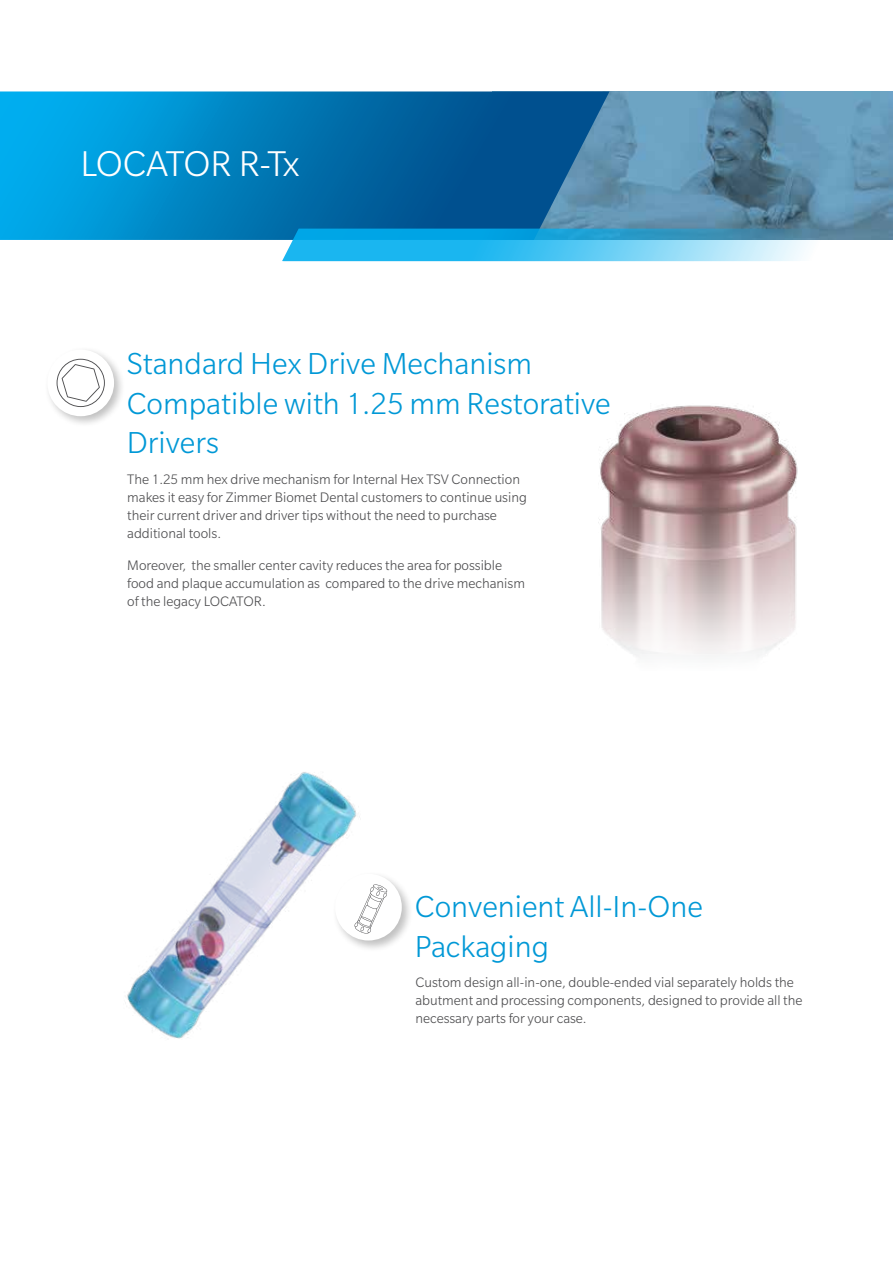
<style>
.page{position:relative;width:893px;height:1263px;background:#fff}
.page>*{position:absolute;margin:0;border:0;box-sizing:border-box;transform-origin:0 0}
.t1{font:300 39px "Slate Pro";letter-spacing:-.03em;color:#fff}
.t2{font:300 33px/39.6px "Slate Pro";color:#0098d6}
.t3{font:300 15px/18px "Slate Pro";color:#4d4d4f}
</style>
<div class="page">
<img style="left:609px;top:91px;width:284px;height:149px">
<svg style="left:0;top:91px;width:609px;height:149px;background:#047ab7"></svg>
<svg style="left:282px;top:229px;width:592px;height:32px;background:#54bde6"></svg>
<img style="left:598px;top:405px;width:200px;height:252px">
<img style="left:127px;top:772px;width:233px;height:267px">
<div style="left:332px;top:871px;width:82px;height:81px;background:#000;opacity:.25"></div>
<div style="left:335px;top:874px;width:67px;height:66px;background:#fff;border-radius:50%"></div>
<svg style="left:355px;top:884px;width:32px;height:50px"></svg>
<div style="left:44px;top:347px;width:82px;height:81px;background:#000;opacity:.25"></div>
<div style="left:47px;top:350px;width:67px;height:66px;background:#fff;border-radius:50%"></div>
<svg style="left:57px;top:359px;width:48px;height:48px"></svg>
<h1 class="t1" style="left:80px;top:143px;width:220px">LOCATOR R-Tx</h1>
<h2 class="t2" style="left:127px;top:344px;width:485px">Standard Hex Drive Mechanism<br>Compatible with 1.25 mm Restorative<br>Drivers</h2>
<p class="t3" style="left:127px;top:471px;width:401px">The 1.25 mm hex drive mechanism for Internal Hex TSV Connection makes it easy for Zimmer Biomet Dental customers to continue using their current driver and driver tips without the need to purchase additional tools.</p>
<p class="t3" style="left:127px;top:556px;width:399px">Moreover, the smaller center cavity reduces the area for possible food and plaque accumulation as compared to the drive mechanism of the legacy LOCATOR.</p>
<h2 class="t2" style="left:415px;top:887px;width:289px">Convenient All-In-One<br>Packaging</h2>
<p class="t3" style="left:415px;top:973px;width:389px">Custom design all-in-one, double-ended vial separately holds the abutment and processing components, designed to provide all the necessary parts for your case.</p>
</div>
